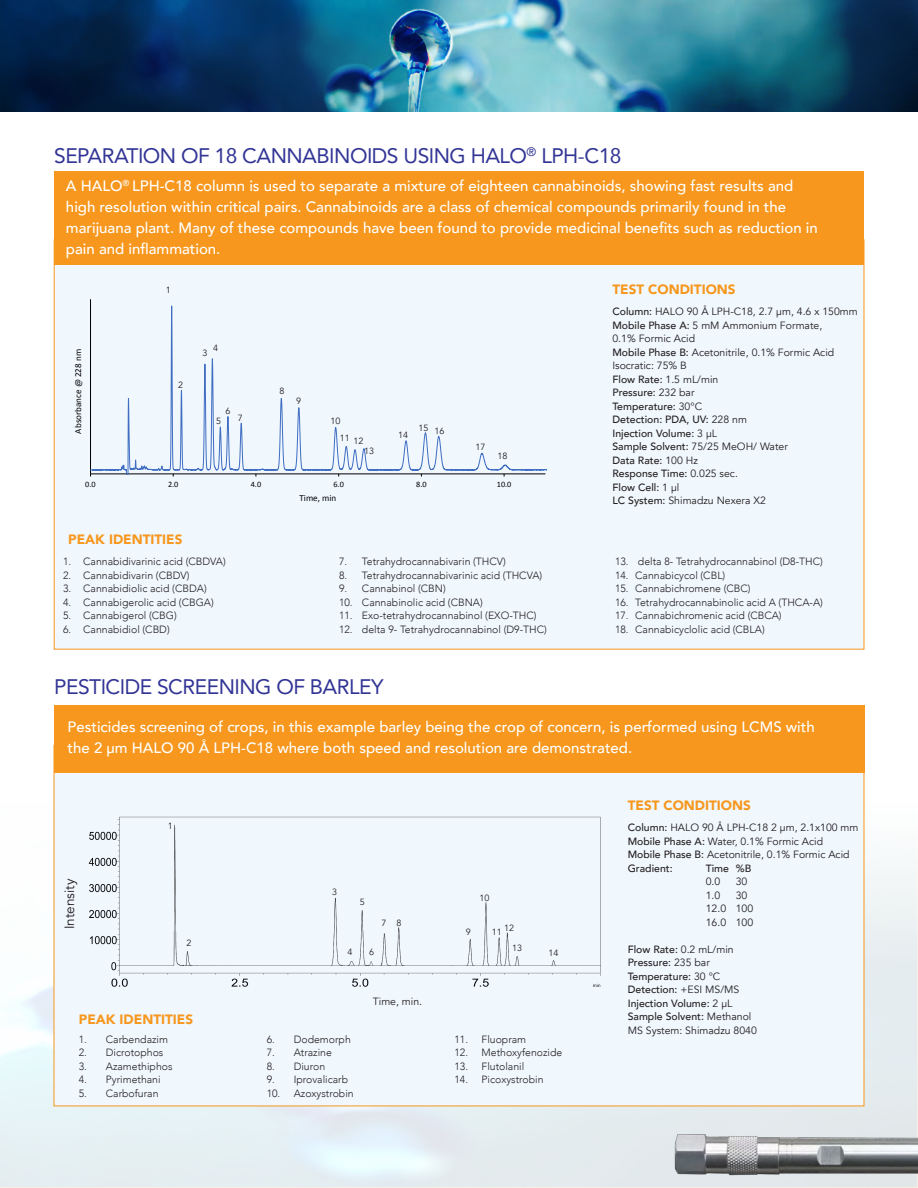
<style>
.page{position:relative;width:918px;height:1188px;background:#fff}
.page>*{position:absolute;margin:0;border:0;box-sizing:border-box;transform-origin:0 0}
.t1{font:21px "Avenir";letter-spacing:-.025em;color:#323595}
.t2{font:500 15px/21px "Avenir";color:#fff}
.t3{font:900 13.5px "Avenir";color:#f7971d}
.t4{font:13.5px "Avenir";color:#231f20}
.t5{font:300 10.5px "Avenir";color:#231f20}
.t6{font:10.5px "Avenir";color:#231f20}
.t7{font:500 10.5px "Avenir";color:#231f20}
.t8{font:9.15px "Calibri";color:#000}
.t9{font:9px "Avenir";color:#231f20}
.t10{font:8.25px "Calibri";color:#000}
.s1{font-weight:500}
.s2{font-weight:400}
</style>
<div class="page">
<svg style="left:0;top:752px;width:918px;height:436px"></svg>
<img style="left:0;top:0;width:918px;height:111px">
<img style="left:666px;top:1124px;width:252px;height:64px">
<div style="left:54px;top:745px;width:810px;height:361px;background:#f0f7fd"></div>
<div style="left:54px;top:705px;width:810px;height:68px;background:#f7971d"></div>
<div style="left:54px;top:240px;width:810px;height:409px;background:#f0f7fd"></div>
<div style="left:54px;top:172px;width:810px;height:93px;background:#f7971d"></div>
<img style="left:88px;top:816px;width:513px;height:171px">
<hr style="left:90px;top:299px;width:1px;height:175px;background:#000">
<svg style="left:90px;top:305px;width:456px;height:170px"></svg>
<p class="t1" style="left:54px;top:139px;width:569px">SEPARATION OF 18 CANNABINOIDS USING HALO<sup>®</sup> LPH-C18</p>
<p class="t2" style="left:66px;top:174px;width:753px">A HALO<sup>®</sup> LPH-C18 column is used to separate a mixture of eighteen cannabinoids, showing fast results and high resolution within critical pairs. Cannabinoids are a class of chemical compounds primarily found in the marijuana plant. Many of these compounds have been found to provide medicinal benefits such as reduction in pain and inflammation.</p>
<p class="t3" style="left:612px;top:278px;width:125px">TEST CONDITIONS</p>
<p class="t6" style="left:612px;top:305px;width:247px"><span class="s1">Column:</span> HALO 90 Å LPH-C18, 2.7 µm, 4.6 x 150mm</p>
<p class="t6" style="left:612px;top:319px;width:211px"><span class="s1">Mobile Phase A:</span> 5 mM Ammonium Formate,</p>
<p class="t6" style="left:612px;top:332px;width:84px">0.1% Formic Acid</p>
<p class="t6" style="left:612px;top:346px;width:223px"><span class="s1">Mobile Phase B:</span> Acetonitrile, 0.1% Formic Acid</p>
<p class="t6" style="left:612px;top:359px;width:76px">Isocratic: 75% B</p>
<p class="t7" style="left:612px;top:370px;width:107px">Flow Rate: <span class="s2">1.5 mL/min</span></p>
<p class="t7" style="left:612px;top:384px;width:84px">Pressure: <span class="s2">232 bar</span></p>
<p class="t7" style="left:612px;top:397px;width:91px">Temperature: <span class="s2">30°C</span></p>
<p class="t7" style="left:612px;top:411px;width:136px">Detection: PDA, UV: <span class="s2">228 nm</span></p>
<p class="t7" style="left:612px;top:424px;width:106px">Injection Volume: <span class="s2">3 µL</span></p>
<p class="t6" style="left:612px;top:440px;width:177px"><span class="s1">Sample Solvent:</span> 75/25 MeOH/ Water</p>
<p class="t7" style="left:612px;top:451px;width:87px">Data Rate: <span class="s2">100 Hz</span></p>
<p class="t7" style="left:612px;top:465px;width:127px">Response Time: <span class="s2">0.025 sec.</span></p>
<p class="t7" style="left:612px;top:478px;width:68px">Flow Cell: <span class="s2">1 µl</span></p>
<p class="t6" style="left:612px;top:494px;width:155px"><span class="s1">LC System:</span> Shimadzu Nexera X2</p>
<p class="t3" style="left:68px;top:527px;width:116px">PEAK IDENTITIES</p>
<p class="t9" style="left:166px;top:285px;width:7px">1</p>
<p class="t9" style="left:213px;top:342px;width:7px">4</p>
<p class="t9" style="left:203px;top:347px;width:7px">3</p>
<p class="t8" style="left:72px;top:434px;width:86px;rotate:-90deg">Absorbance @ 228 nm</p>
<p class="t9" style="left:178px;top:380px;width:7px">2</p>
<p class="t9" style="left:279px;top:386px;width:7px">8</p>
<p class="t9" style="left:296px;top:396px;width:7px">9</p>
<p class="t9" style="left:226px;top:406px;width:7px">6</p>
<p class="t9" style="left:238px;top:412px;width:7px">7</p>
<p class="t9" style="left:330px;top:416px;width:12px">10</p>
<p class="t9" style="left:216px;top:416px;width:7px">5</p>
<p class="t9" style="left:419px;top:424px;width:27px">15 16</p>
<p class="t9" style="left:398px;top:430px;width:12px">14</p>
<p class="t9" style="left:340px;top:432px;width:12px">11</p>
<p class="t9" style="left:353px;top:436px;width:12px">12</p>
<p class="t9" style="left:475px;top:442px;width:12px">17</p>
<p class="t9" style="left:364px;top:445px;width:12px">13</p>
<p class="t9" style="left:497px;top:450px;width:12px">18</p>
<p class="t10" style="left:85px;top:478px;width:12px">0.0</p>
<p class="t10" style="left:168px;top:478px;width:12px">2.0</p>
<p class="t10" style="left:251px;top:478px;width:12px">4.0</p>
<p class="t10" style="left:333px;top:478px;width:12px">6.0</p>
<p class="t10" style="left:416px;top:478px;width:12px">8.0</p>
<p class="t10" style="left:497px;top:478px;width:16px">10.0</p>
<p class="t8" style="left:300px;top:491px;width:38px">Time, min</p>
<p class="t5" style="left:63px;top:556px;width:164px">1. Cannabidivarinic acid (CBDVA)</p>
<p class="t5" style="left:63px;top:569px;width:128px">2. Cannabidivarin (CBDV)</p>
<p class="t5" style="left:63px;top:583px;width:145px">3. Cannabidiolic acid (CBDA)</p>
<p class="t5" style="left:63px;top:596px;width:152px">4. Cannabigerolic acid (CBGA)</p>
<p class="t5" style="left:63px;top:610px;width:115px">5. Cannabigerol (CBG)</p>
<p class="t5" style="left:63px;top:623px;width:108px">6. Cannabidiol (CBD)</p>
<p class="t5" style="left:339px;top:556px;width:168px">7. Tetrahydrocannabivarin (THCV)</p>
<p class="t5" style="left:339px;top:569px;width:205px">8. Tetrahydrocannabivarinic acid (THCVA)</p>
<p class="t5" style="left:339px;top:583px;width:108px">9. Cannabinol (CBN)</p>
<p class="t5" style="left:339px;top:596px;width:145px">10. Cannabinolic acid (CBNA)</p>
<p class="t5" style="left:339px;top:610px;width:199px">11. Exo-tetrahydrocannabinol (EXO-THC)</p>
<p class="t5" style="left:339px;top:623px;width:210px">12. delta 9- Tetrahydrocannabinol (D9-THC)</p>
<p class="t5" style="left:615px;top:556px;width:210px">13. delta 8- Tetrahydrocannabinol (D8-THC)</p>
<p class="t5" style="left:615px;top:569px;width:112px">14. Cannabicycol (CBL)</p>
<p class="t5" style="left:615px;top:583px;width:137px">15. Cannabichromene (CBC)</p>
<p class="t5" style="left:615px;top:596px;width:209px">16. Tetrahydrocannabinolic acid A (THCA-A)</p>
<p class="t5" style="left:615px;top:610px;width:168px">17. Cannabichromenic acid (CBCA)</p>
<p class="t5" style="left:615px;top:623px;width:151px">18. Cannabicyclolic acid (CBLA)</p>
<p class="t1" style="left:54px;top:670px;width:331px">PESTICIDE SCREENING OF BARLEY</p>
<p class="t2" style="left:68px;top:715px;width:749px">Pesticides screening of crops, in this example barley being the crop of concern, is performed using LCMS with the 2 µm HALO 90 Å LPH-C18 where both speed and resolution are demonstrated.</p>
<p class="t4" style="left:62px;top:929px;width:52px;rotate:-90deg">Intensity</p>
<p class="t9" style="left:168px;top:820px;width:7px">1</p>
<p class="t9" style="left:187px;top:937px;width:7px">2</p>
<p class="t3" style="left:79px;top:1008px;width:116px">PEAK IDENTITIES</p>
<p class="t5" style="left:79px;top:1033px;width:91px">1. Carbendazim</p>
<p class="t5" style="left:79px;top:1046px;width:86px">2. Dicrotophos</p>
<p class="t5" style="left:79px;top:1060px;width:95px">3. Azamethiphos</p>
<p class="t5" style="left:79px;top:1073px;width:83px">4. Pyrimethani</p>
<p class="t5" style="left:79px;top:1087px;width:81px">5. Carbofuran</p>
<p class="t9" style="left:332px;top:887px;width:7px">3</p>
<p class="t9" style="left:360px;top:897px;width:7px">5</p>
<p class="t9" style="left:480px;top:892px;width:12px">10</p>
<p class="t9" style="left:381px;top:917px;width:7px">7</p>
<p class="t9" style="left:397px;top:917px;width:7px">8</p>
<p class="t9" style="left:466px;top:926px;width:7px">9</p>
<p class="t9" style="left:504px;top:923px;width:12px">12</p>
<p class="t9" style="left:492px;top:926px;width:12px">11</p>
<p class="t9" style="left:348px;top:947px;width:7px">4</p>
<p class="t9" style="left:369px;top:947px;width:7px">6</p>
<p class="t9" style="left:512px;top:943px;width:12px">13</p>
<p class="t9" style="left:548px;top:948px;width:12px">14</p>
<p class="t6" style="left:373px;top:996px;width:51px">Time, min.</p>
<p class="t5" style="left:267px;top:1033px;width:86px">6. Dodemorph</p>
<p class="t5" style="left:267px;top:1046px;width:67px">7. Atrazine</p>
<p class="t5" style="left:267px;top:1060px;width:60px">8. Diuron</p>
<p class="t5" style="left:267px;top:1073px;width:83px">9. Iprovalicarb</p>
<p class="t5" style="left:267px;top:1087px;width:89px">10. Azoxystrobin</p>
<p class="t5" style="left:455px;top:1033px;width:73px">11. Fluopram</p>
<p class="t5" style="left:455px;top:1046px;width:109px">12. Methoxyfenozide</p>
<p class="t5" style="left:455px;top:1060px;width:71px">13. Flutolanil</p>
<p class="t5" style="left:455px;top:1073px;width:91px">14. Picoxystrobin</p>
<p class="t3" style="left:628px;top:794px;width:125px">TEST CONDITIONS</p>
<p class="t6" style="left:628px;top:822px;width:232px"><span class="s1">Column:</span> HALO 90 Å LPH-C18 2 µm, 2.1x100 mm</p>
<p class="t6" style="left:628px;top:835px;width:197px"><span class="s1">Mobile Phase A:</span> Water, 0.1% Formic Acid</p>
<p class="t6" style="left:628px;top:849px;width:223px"><span class="s1">Mobile Phase B:</span> Acetonitrile, 0.1% Formic Acid</p>
<p class="t7" style="left:628px;top:859px;width:46px">Gradient:</p>
<p class="t7" style="left:706px;top:859px;width:47px">Time %B</p>
<p class="t6" style="left:706px;top:876px;width:16px">0.0</p>
<p class="t6" style="left:736px;top:876px;width:13px">30</p>
<p class="t6" style="left:706px;top:889px;width:16px">1.0</p>
<p class="t6" style="left:736px;top:889px;width:13px">30</p>
<p class="t6" style="left:706px;top:903px;width:49px">12.0 100</p>
<p class="t6" style="left:706px;top:916px;width:49px">16.0 100</p>
<p class="t7" style="left:628px;top:940px;width:107px">Flow Rate: <span class="s2">0.2 mL/min</span></p>
<p class="t7" style="left:628px;top:954px;width:84px">Pressure: <span class="s2">235 bar</span></p>
<p class="t7" style="left:628px;top:967px;width:94px">Temperature: <span class="s2">30 °C</span></p>
<p class="t7" style="left:628px;top:981px;width:113px">Detection: <span class="s2">+ESI MS/MS</span></p>
<p class="t7" style="left:628px;top:994px;width:106px">Injection Volume: <span class="s2">2 µL</span></p>
<p class="t7" style="left:628px;top:1008px;width:125px">Sample Solvent: <span class="s2">Methanol</span></p>
<p class="t6" style="left:628px;top:1024px;width:131px">MS System: Shimadzu 8040</p>
</div>
